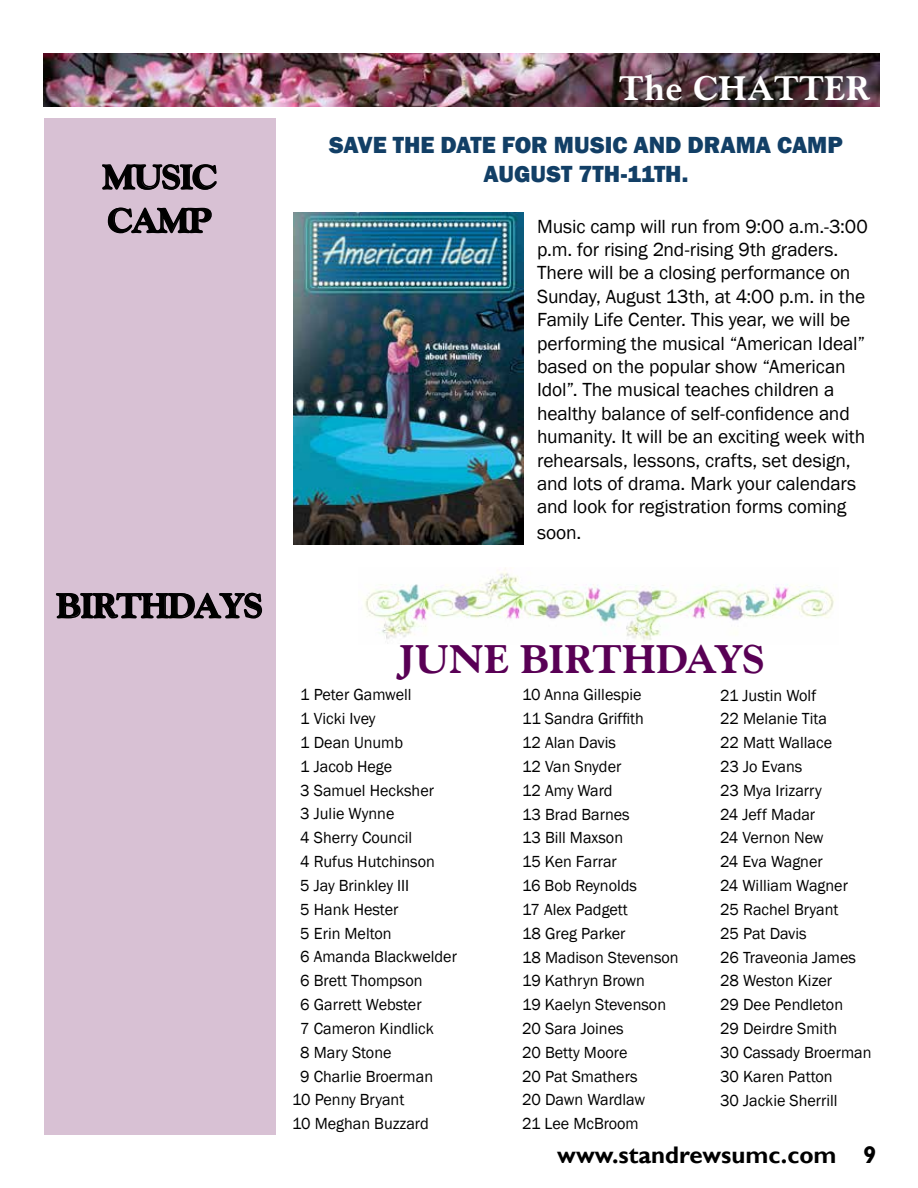
<style>
.page{position:relative;width:918px;height:1188px;background:#fff}
.page>*{position:absolute;margin:0;border:0;box-sizing:border-box;transform-origin:0 0}
.t1{font:800 40.5px "Goudy";color:#590055}
.t2{font:800 34.5px/43.5px "Goudy";letter-spacing:-.03em;color:#000}
.t3{font:800 34.5px "Goudy";letter-spacing:.02em;color:#fff}
.t4{font:800 24px/28.8px "Franklin Gothic";color:#123f66;text-align:center}
.t5{font:700 24px "Gill Sans";color:#000}
.t6{font:19.5px/23.4px "Franklin Gothic";letter-spacing:-.01em;color:#000}
.t7{font:16.5px/23.9px "Franklin Gothic";color:#000}
</style>
<div class="page">
<div style="left:44px;top:118px;width:232px;height:1016px;background:#d8c1d4"></div>
<svg style="left:102px;top:164px;width:115px;height:26px"></svg>
<svg style="left:107px;top:207px;width:105px;height:27px"></svg>
<svg style="left:55px;top:592px;width:208px;height:27px"></svg>
<img style="left:43px;top:53px;width:837px;height:53px">
<img style="left:364px;top:568px;width:471px;height:74px">
<img style="left:293px;top:213px;width:231px;height:331px">
<h2 class="t2" style="left:102px;top:155px;width:116px">MUSIC<br>CAMP</h2>
<h2 class="t2" style="left:56px;top:584px;width:208px">BIRTHDAYS</h2>
<h2 class="t3" style="left:619px;top:68px;width:252px">The CHATTER</h2>
<h3 class="t4" style="left:329px;top:131px;width:515px">SAVE THE DATE FOR MUSIC AND DRAMA CAMP<br>AUGUST 7TH-11TH.</h3>
<p class="t6" style="left:537px;top:215px;width:332px">Music camp will run from 9:00 a.m.-3:00 p.m. for rising 2nd-rising 9th graders.<br>There will be a closing performance on Sunday, August 13th, at 4:00 p.m. in the Family Life Center. This year, we will be performing the musical “American Ideal” based on the popular show “American Idol”. The musical teaches children a healthy balance of self-confidence and humanity. It will be an exciting week with rehearsals, lessons, crafts, set design, and lots of drama. Mark your calendars and look for registration forms coming</p>
<p class="t6" style="left:537px;top:521px;width:46px">soon.</p>
<h1 class="t1" style="left:399px;top:636px;width:367px">JUNE BIRTHDAYS</h1>
<p class="t7" style="left:300px;top:683px;width:113px">1 Peter Gamwell</p>
<p class="t7" style="left:300px;top:707px;width:77px">1 Vicki Ivey</p>
<p class="t7" style="left:300px;top:731px;width:104px">1 Dean Unumb</p>
<p class="t7" style="left:300px;top:755px;width:93px">1 Jacob Hege</p>
<p class="t7" style="left:300px;top:779px;width:135px">3 Samuel Hecksher</p>
<p class="t7" style="left:300px;top:802px;width:96px">3 Julie Wynne</p>
<p class="t7" style="left:300px;top:826px;width:114px">4 Sherry Council</p>
<p class="t7" style="left:300px;top:850px;width:136px">4 Rufus Hutchinson</p>
<p class="t7" style="left:300px;top:874px;width:110px">5 Jay Brinkley III</p>
<p class="t7" style="left:300px;top:898px;width:100px">5 Hank Hester</p>
<p class="t7" style="left:300px;top:922px;width:93px">5 Erin Melton</p>
<p class="t7" style="left:300px;top:945px;width:158px">6 Amanda Blackwelder</p>
<p class="t7" style="left:300px;top:969px;width:124px">6 Brett Thompson</p>
<p class="t7" style="left:300px;top:993px;width:123px">6 Garrett Webster</p>
<p class="t7" style="left:300px;top:1017px;width:135px">7 Cameron Kindlick</p>
<p class="t7" style="left:300px;top:1041px;width:93px">8 Mary Stone</p>
<p class="t7" style="left:300px;top:1064px;width:134px">9 Charlie Broerman</p>
<p class="t7" style="left:292px;top:1088px;width:114px">10 Penny Bryant</p>
<p class="t7" style="left:292px;top:1112px;width:138px">10 Meghan Buzzard</p>
<p class="t7" style="left:522px;top:683px;width:158px">10 Anna Gillespie<br>11 Sandra Griffith<br>12 Alan Davis<br>12 Van Snyder<br>12 Amy Ward<br>13 Brad Barnes<br>13 Bill Maxson<br>15 Ken Farrar<br>16 Bob Reynolds<br>17 Alex Padgett<br>18 Greg Parker<br>18 Madison Stevenson<br>19 Kathryn Brown<br>19 Kaelyn Stevenson<br>20 Sara Joines<br>20 Betty Moore<br>20 Pat Smathers<br>20 Dawn Wardlaw<br>21 Lee McBroom</p>
<p class="t7" style="left:720px;top:683px;width:153px">21 Justin Wolf<br>22 Melanie Tita<br>22 Matt Wallace<br>23 Jo Evans<br>23 Mya Irizarry<br>24 Jeff Madar<br>24 Vernon New<br>24 Eva Wagner<br>24 William Wagner<br>25 Rachel Bryant<br>25 Pat Davis<br>26 Traveonia James<br>28 Weston Kizer<br>29 Dee Pendleton<br>29 Deirdre Smith<br>30 Cassady Broerman<br>30 Karen Patton<br>30 Jackie Sherrill</p>
<h3 class="t5" style="left:557px;top:1141px;width:321px">www.standrewsumc.com 9</h3>
</div>
